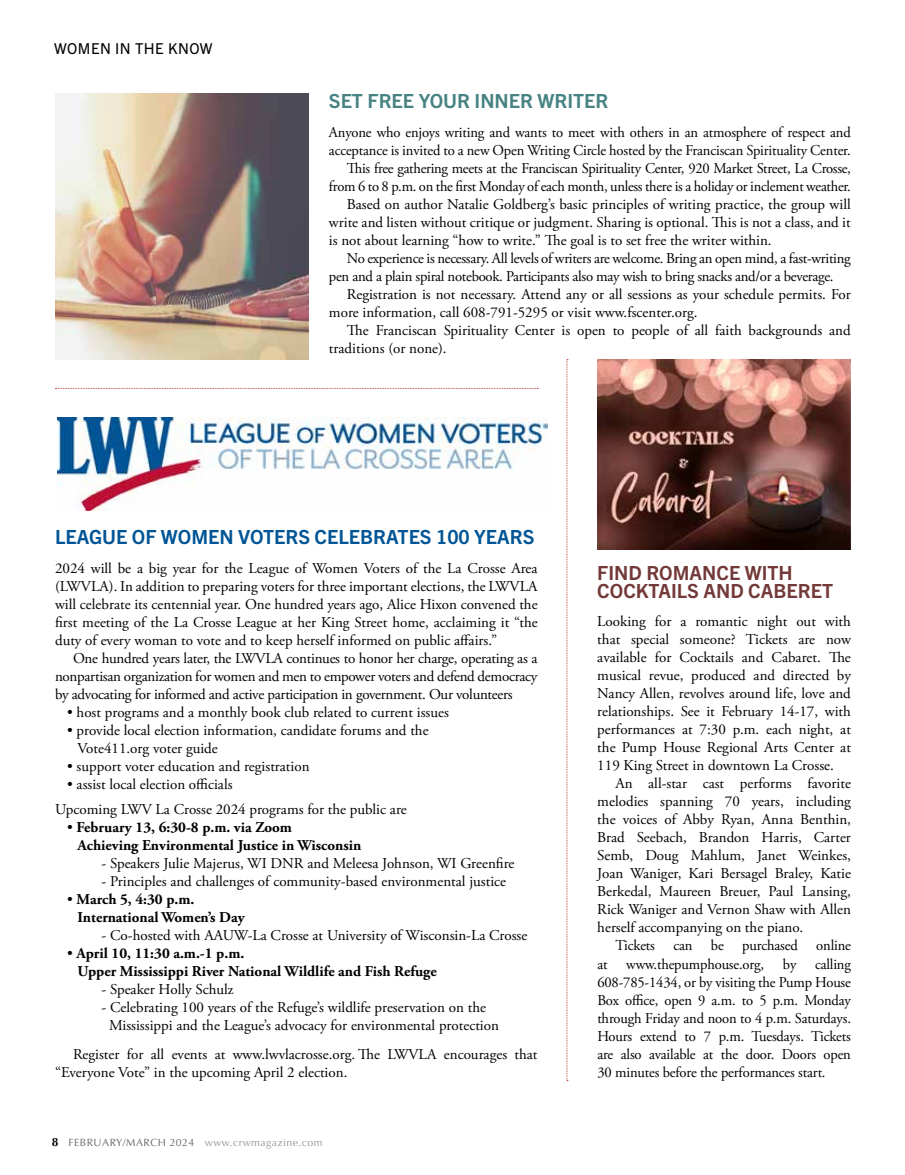
<style>
.page{position:relative;width:905px;height:1175px;background:#fff}
.page>*{position:absolute;margin:0;border:0;box-sizing:border-box;transform-origin:0 0}
.t1{font:700 19.5px "Trade Gothic Next LT Pro";color:#005596}
.t2{font:700 19.5px/18px "Trade Gothic Next LT Pro";color:#723938}
.t3{font:700 19.5px "Trade Gothic Next LT Pro";color:#478383}
.t4{font:15px/18px "Adobe Garamond Pro";color:#000;text-align:justify}
.t5{font:15px "Adobe Garamond Pro";letter-spacing:-.02em;color:#000}
.t6{font:700 15px/18px "Adobe Garamond Pro";color:#000}
.t7{font:15px "Trade Gothic Next LT Pro";letter-spacing:.03em;color:#000}
.t8{font:10.5px "Optima LT Std";letter-spacing:.04em;color:#939598}
.s1{font-weight:400}
.s2{font-weight:700;font-size:12px;color:#000}
.s3{color:#636466}
</style>
<div class="page">
<svg style="left:566px;top:359px;width:2px;height:722px"></svg>
<img style="left:55px;top:93px;width:254px;height:266px">
<svg style="left:55px;top:388px;width:483px;height:1px"></svg>
<img style="left:597px;top:359px;width:253px;height:190px">
<img style="left:58px;top:417px;width:489px;height:93px">
<p class="t7" style="left:54px;top:38px;width:160px">WOMEN IN THE KNOW</p>
<h1 class="t3" style="left:329px;top:88px;width:281px">SET FREE YOUR INNER WRITER</h1>
<p class="t4" style="left:329px;top:124px;width:523px">Anyone who enjoys writing and wants to meet with others in an atmosphere of respect and</p>
<p class="t4" style="left:329px;top:142px;width:523px">acceptance is invited to a new Open Writing Circle hosted by the Franciscan Spirituality Center.</p>
<p class="t5" style="left:347px;top:159px;width:505px">This free gathering meets at the Franciscan Spirituality Center, 920 Market Street, La Crosse,</p>
<p class="t5" style="left:329px;top:177px;width:523px">from 6 to 8 p.m. on the first Monday of each month, unless there is a holiday or inclement weather.</p>
<p class="t4" style="left:347px;top:196px;width:505px">Based on author Natalie Goldberg’s basic principles of writing practice, the group will</p>
<p class="t4" style="left:329px;top:214px;width:523px">write and listen without critique or judgment. Sharing is optional. This is not a class, and it</p>
<p class="t4" style="left:329px;top:232px;width:444px">is not about learning “how to write.” The goal is to set free the writer within.</p>
<p class="t5" style="left:347px;top:249px;width:505px">No experience is necessary. All levels of writers are welcome. Bring an open mind, a fast-writing</p>
<p class="t5" style="left:329px;top:267px;width:506px">pen and a plain spiral notebook. Participants also may wish to bring snacks and/or a beverage.</p>
<p class="t4" style="left:347px;top:286px;width:505px">Registration is not necessary. Attend any or all sessions as your schedule permits. For</p>
<p class="t4" style="left:329px;top:304px;width:370px">more information, call 608-791-5295 or visit www.fscenter.org.</p>
<p class="t4" style="left:347px;top:322px;width:505px">The Franciscan Spirituality Center is open to people of all faith backgrounds and</p>
<p class="t4" style="left:329px;top:340px;width:119px">traditions (or none).</p>
<h1 class="t1" style="left:55px;top:523px;width:481px">LEAGUE OF WOMEN VOTERS CELEBRATES 100 YEARS</h1>
<p class="t4" style="left:55px;top:559px;width:484px">2024 will be a big year for the League of Women Voters of the La Crosse Area (LWVLA). In addition to preparing voters for three important elections, the LWVLA will celebrate its centennial year. One hundred years ago, Alice Hixon convened the first meeting of the La Crosse League at her King Street home, acclaiming it “the duty of every woman to vote and to keep herself informed on public affairs.”</p>
<p class="t4" style="left:55px;top:649px;width:484px;text-indent:18px">One hundred years later, the LWVLA continues to honor her charge, operating as a nonpartisan organization for women and men to empower voters and defend democracy by advocating for informed and active participation in government. Our volunteers</p>
<p class="t4" style="left:67px;top:703px;width:383px">• host programs and a monthly book club related to current issues</p>
<p class="t4" style="left:78px;top:721px;width:352px;text-indent:-10px">• provide local election information, candidate forums and the<br>Vote411.org voter guide</p>
<p class="t4" style="left:67px;top:757px;width:244px">• support voter education and registration</p>
<p class="t4" style="left:55px;top:771px;width:353px;line-height:25.5px;text-indent:12px">• assist local election officials<br>Upcoming LWV La Crosse 2024 programs for the public are</p>
<p class="t6" style="left:78px;top:818px;width:285px;text-indent:-10px"><span class="s1">•</span> February 13, 6:30-8 p.m. via Zoom<br>Achieving Environmental Justice in Wisconsin</p>
<p class="t4" style="left:102px;top:855px;width:414px">- Speakers Julie Majerus, WI DNR and Meleesa Johnson, WI Greenfire</p>
<p class="t4" style="left:102px;top:873px;width:406px">- Principles and challenges of community-based environmental justice</p>
<p class="t6" style="left:78px;top:890px;width:169px;text-indent:-10px"><span class="s1">•</span> March 5, 4:30 p.m.<br>International Women’s Day</p>
<p class="t4" style="left:102px;top:927px;width:427px">- Co-hosted with AAUW-La Crosse at University of Wisconsin-La Crosse</p>
<p class="t6" style="left:78px;top:944px;width:360px;text-indent:-10px"><span class="s1">•</span> April 10, 11:30 a.m.-1 p.m.<br>Upper Mississippi River National Wildlife and Fish Refuge</p>
<p class="t4" style="left:102px;top:981px;width:133px">- Speaker Holly Schulz</p>
<p class="t4" style="left:109px;top:999px;width:391px;text-indent:-8px">- Celebrating 100 years of the Refuge’s wildlife preservation on the<br>Mississippi and the League’s advocacy for environmental protection</p>
<p class="t4" style="left:55px;top:1045px;width:484px;text-indent:18px">Register for all events at www.lwvlacrosse.org. The LWVLA encourages that “Everyone Vote” in the upcoming April 2 election.</p>
<p class="t8" style="left:52px;top:1136px;width:272px"><span class="s2">8</span> <span class="s3">FEBRUARY/MARCH 2024</span> www.crwmagazine.com</p>
<h1 class="t2" style="left:597px;top:562px;width:237px">FIND ROMANCE WITH<br>COCKTAILS AND CABERET</h1>
<p class="t4" style="left:597px;top:613px;width:255px">Looking for a romantic night out with that special someone? Tickets are now available for Cocktails and Cabaret. The musical revue, produced and directed by Nancy Allen, revolves around life, love and relationships. See it February 14-17, with performances at 7:30 p.m. each night, at the Pump House Regional Arts Center at 119 King Street in downtown La Crosse.</p>
<p class="t4" style="left:597px;top:775px;width:255px;text-indent:18px">An all-star cast performs favorite melodies spanning 70 years, including the voices of Abby Ryan, Anna Benthin, Brad Seebach, Brandon Harris, Carter Semb, Doug Mahlum, Janet Weinkes, Joan Waniger, Kari Bersagel Braley, Katie Berkedal, Maureen Breuer, Paul Lansing, Rick Waniger and Vernon Shaw with Allen herself accompanying on the piano.</p>
<p class="t4" style="left:597px;top:937px;width:255px;text-indent:18px">Tickets can be purchased online at www.thepumphouse.org, by calling 608-785-1434, or by visiting the Pump House Box office, open 9 a.m. to 5 p.m. Monday through Friday and noon to 4 p.m. Saturdays.<br>Hours extend to 7 p.m. Tuesdays. Tickets are also available at the door. Doors open 30 minutes before the performances start.</p>
</div>
